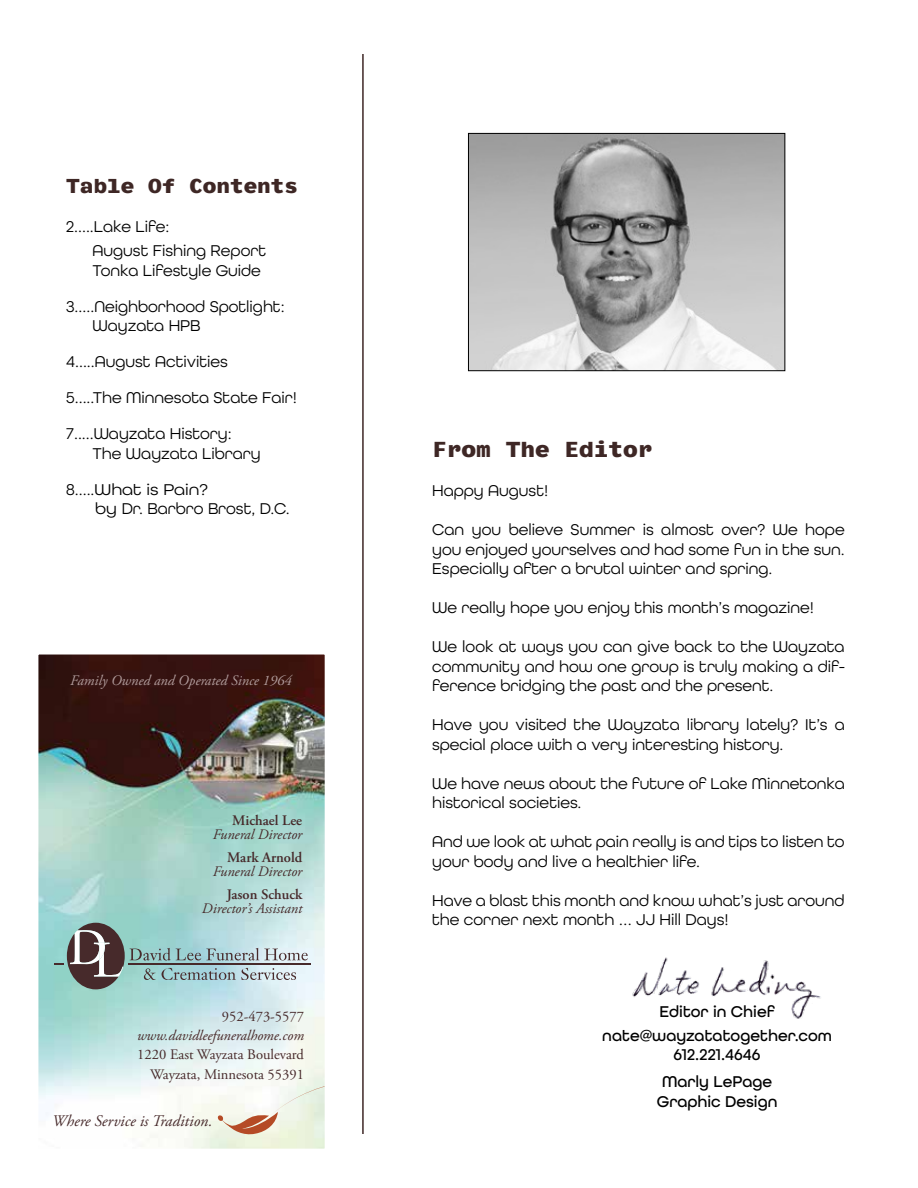
<style>
.page{position:relative;width:918px;height:1188px;background:#fff}
.page>*{position:absolute;margin:0;border:0;box-sizing:border-box;transform-origin:0 0}
.t1{font:700 21px "Fantabular Sans MVB";color:#3e2725}
.t2{font:700 19.5px "Fantabular Sans MVB";color:#3e2725}
.t3{font:16.5px/19.5px "All Round Gothic";color:#000}
.t4{font:500 16.5px/24px "All Round Gothic";color:#000;text-align:center}
.t5{font:16.5px "All Round Gothic";color:#000;scale:1.09 1}
.t6{font:italic 16.2px "Adobe Garamond Pro";color:#472a2b}
.t7{font:italic 14.55px "Adobe Garamond Pro";color:#472a2b}
.t8{font:14.55px/19.4px "Adobe Garamond Pro";color:#472a2b;text-align:right}
.t9{font:italic 14.55px "Adobe Garamond Pro";color:#b19c9c}
.t10{font:600 14.55px "Adobe Garamond Pro";color:#472a2b}
</style>
<div class="page">
<img style="left:40px;top:656px;width:283px;height:491px">
<hr style="left:128px;top:963px;width:182px;height:1px;background:#472a2b">
<svg style="left:54px;top:923px;width:254px;height:66px;background:#9db6b7"></svg>
<svg style="left:218px;top:1080px;width:105px;height:56px"></svg>
<div style="left:37px;top:653px;width:289px;height:497px;border:2px solid #fff"></div>
<img style="left:632px;top:957px;width:189px;height:62px">
<img style="left:470px;top:135px;width:313px;height:234px">
<div style="left:468px;top:133px;width:317px;height:238px;border:1px solid #000"></div>
<hr style="left:362px;top:54px;width:2px;height:1080px;background:#3e2725">
<p class="t2" style="left:66px;top:173px;width:234px">Table Of Contents</p>
<p class="t3" style="left:93px;top:215px;width:175px;line-height:24px;text-indent:-26px">2.....Lake Life:<br>August Fishing Report</p>
<p class="t3" style="left:66px;top:252px;width:220px;line-height:36px;text-align:center">Tonka Lifestyle Guide<br>3.....Neighborhood Spotlight:</p>
<p class="t3" style="left:66px;top:308px;width:232px;line-height:36px;text-indent:26px">Wayzata HPB<br>4.....August Activities<br>5.....The Minnesota State Fair!<br>7.....Wayzata History:</p>
<p class="t3" style="left:66px;top:435px;width:196px;line-height:36px;text-indent:26px">The Wayzata Library<br>8.....What is Pain?</p>
<p class="t5" style="left:95px;top:499px;width:180px">by Dr. Barbro Brost, D.C.</p>
<p class="t9" style="left:70px;top:672px;width:223px">Family Owned and Operated Since 1964</p>
<p class="t10" style="left:232px;top:812px;width:71px">Michael Lee</p>
<p class="t7" style="left:213px;top:826px;width:91px">Funeral Director</p>
<p class="t10" style="left:227px;top:849px;width:77px">Mark Arnold</p>
<p class="t7" style="left:213px;top:863px;width:91px">Funeral Director</p>
<p class="t10" style="left:227px;top:886px;width:77px">Jason Schuck</p>
<p class="t7" style="left:202px;top:900px;width:102px">Director’s Assistant</p>
<p class="t8" style="left:222px;top:1007px;width:84px">952-473-5577</p>
<p class="t7" style="left:137px;top:1027px;width:168px">www.davidleefuneralhome.com</p>
<p class="t8" style="left:137px;top:1046px;width:168px">1220 East Wayzata Boulevard<br>Wayzata, Minnesota 55391</p>
<p class="t6" style="left:52px;top:1112px;width:162px">Where Service is Tradition.</p>
<p class="t1" style="left:432px;top:435px;width:222px">From The Editor</p>
<p class="t3" style="left:432px;top:481px;width:118px">Happy August!</p>
<p class="t3" style="left:432px;top:520px;width:414px;text-align:justify">Can you believe Summer is almost over? We hope you enjoyed yourselves and had some fun in the sun.<br>Especially after a brutal winter and spring.</p>
<p class="t3" style="left:432px;top:598px;width:383px">We really hope you enjoy this month’s magazine!</p>
<p class="t3" style="left:432px;top:637px;width:414px;text-align:justify">We look at ways you can give back to the Wayzata community and how one group is truly making a dif&shy;ference bridging the past and the present.</p>
<p class="t3" style="left:432px;top:715px;width:414px">Have you visited the Wayzata library lately? It’s a special place with a very interesting history.</p>
<p class="t3" style="left:432px;top:773px;width:414px">We have news about the future of Lake Minnetonka historical societies.</p>
<p class="t3" style="left:432px;top:832px;width:414px">And we look at what pain really is and tips to listen to your body and live a healthier life.</p>
<p class="t3" style="left:432px;top:890px;width:414px">Have a blast this month and know what’s just around the corner next month … JJ Hill Days!</p>
<p class="t4" style="left:602px;top:999px;width:231px">Editor in Chief nate@wayzatatogether.com</p>
<p class="t4" style="left:662px;top:1041px;width:112px;line-height:27px">612.221.4646<br>Marly LePage</p>
<p class="t4" style="left:657px;top:1089px;width:122px">Graphic Design</p>
</div>
